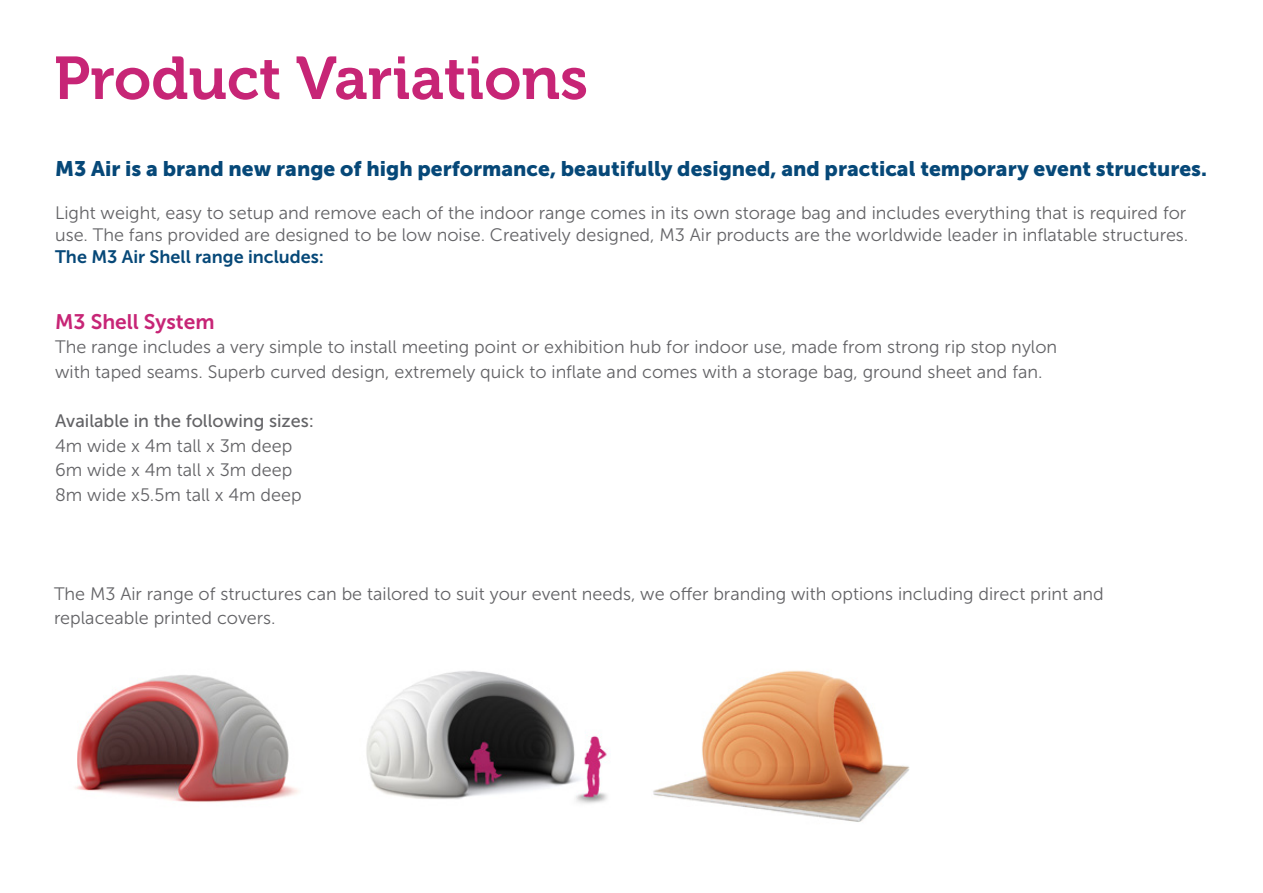
<style>
.page{position:relative;width:1263px;height:893px;background:#fff}
.page>*{position:absolute;margin:0;border:0;box-sizing:border-box;transform-origin:0 0}
.t1{font:60px "Museo 700";color:#c72576}
.t2{font:21px "Museo Sans 900";color:#064878}
.t3{font:21px "Museo Sans 700";color:#c72576}
.t4{font:18px/24.6px "Museo Sans 300";color:#636366}
.t5{font:18px "Museo Sans 500";color:#636366}
.s1{font-family:"Museo Sans 700";color:#064878}
</style>
<div class="page">
<img style="left:75px;top:675px;width:224px;height:127px">
<img style="left:366px;top:671px;width:241px;height:133px">
<img style="left:653px;top:670px;width:257px;height:152px">
<p class="t1" style="left:54px;top:45px;width:536px">Product Variations</p>
<p class="t2" style="left:55px;top:157px;width:1153px">M3 Air is a brand new range of high performance, beautifully designed, and practical temporary event structures.</p>
<p class="t4" style="left:55px;top:202px;width:1135px;line-height:21.6px;text-align:justify">Light weight, easy to setup and remove each of the indoor range comes in its own storage bag and includes everything that is required for use. The fans provided are designed to be low noise. Creatively designed, M3 Air products are the worldwide leader in inflatable structures.<br><span class="s1">The M3 Air Shell range includes:</span></p>
<p class="t3" style="left:55px;top:310px;width:161px">M3 Shell System</p>
<p class="t4" style="left:55px;top:335px;width:1004px">The range includes a very simple to install meeting point or exhibition hub for indoor use, made from strong rip stop nylon with taped seams. Superb curved design, extremely quick to inflate and comes with a storage bag, ground sheet and fan.</p>
<p class="t5" style="left:55px;top:411px;width:260px">Available in the following sizes:</p>
<p class="t4" style="left:55px;top:433px;width:239px">4m wide x 4m tall x 3m deep</p>
<p class="t4" style="left:55px;top:458px;width:239px">6m wide x 4m tall x 3m deep</p>
<p class="t4" style="left:55px;top:482px;width:248px">8m wide x5.5m tall x 4m deep</p>
<p class="t4" style="left:54px;top:581px;width:1051px">The M3 Air range of structures can be tailored to suit your event needs, we offer branding with options including direct print and replaceable printed covers.</p>
</div>
